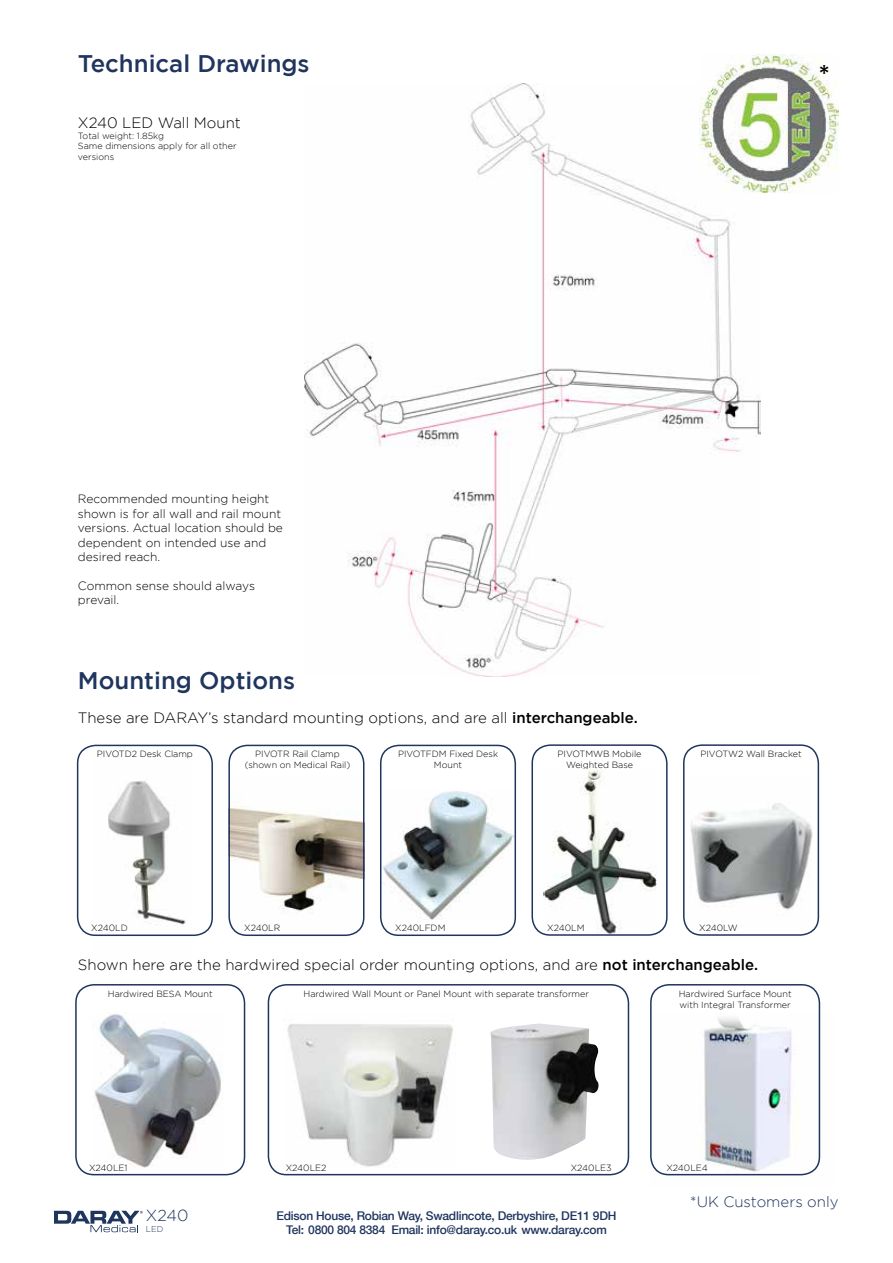
<style>
.page{position:relative;width:893px;height:1263px;background:#fff}
.page>*{position:absolute;margin:0;border:0;box-sizing:border-box;transform-origin:0 0}
.t1{font:500 27px "Gotham";color:#000}
.t2{font:500 24px "Gotham";color:#1f355e}
.t3{font:300 16.05px "Gotham";color:#1f355e}
.t4{font:300 15px "Gotham";color:#000}
.t5{font:300 15px "Gotham";color:#1f355e}
.t6{font:300 12px/14.4px "Gotham";color:#000}
.t7{font:500 12px/13.5px "Helvetica Neue";letter-spacing:-.02em;color:#1f355e;text-align:center}
.t8{font:300 9px/10.8px "Gotham";color:#000;text-align:center}
.t9{font:300 8.4px "Gotham";color:#1f355e}
.s1{font-weight:500}
</style>
<div class="page">
<svg style="left:54px;top:1211px;width:89px;height:21px"></svg>
<img style="left:304px;top:84px;width:456px;height:592px">
<img style="left:108px;top:781px;width:78px;height:144px">
<div style="left:77px;top:745px;width:136px;height:191px;border:2px solid #1f355e;border-radius:18px"></div>
<img style="left:383px;top:791px;width:130px;height:128px">
<div style="left:380px;top:745px;width:136px;height:191px;border:2px solid #1f355e;border-radius:18px"></div>
<img style="left:544px;top:770px;width:112px;height:166px">
<div style="left:531px;top:744px;width:137px;height:192px;border:2px solid #1f355e;border-radius:18px"></div>
<img style="left:683px;top:803px;width:129px;height:127px">
<div style="left:683px;top:744px;width:136px;height:192px;border:2px solid #1f355e;border-radius:18px"></div>
<img style="left:231px;top:806px;width:133px;height:128px">
<div style="left:228px;top:745px;width:136px;height:191px;border:2px solid #1f355e;border-radius:18px"></div>
<img style="left:700px;top:54px;width:139px;height:139px">
<img style="left:94px;top:1012px;width:128px;height:156px">
<img style="left:287px;top:1024px;width:166px;height:143px">
<img style="left:650px;top:1013px;width:171px;height:163px">
<img style="left:490px;top:1023px;width:109px;height:137px">
<div style="left:75px;top:984px;width:170px;height:191px;border:2px solid #1f355e;border-radius:18px"></div>
<div style="left:268px;top:984px;width:361px;height:191px;border:2px solid #1f355e;border-radius:18px"></div>
<div style="left:650px;top:984px;width:170px;height:191px;border:2px solid #1f355e;border-radius:18px"></div>
<h2 class="t2" style="left:78px;top:49px;width:233px">Technical Drawings</h2>
<h3 class="t4" style="left:78px;top:114px;width:164px">X240 LED Wall Mount</h3>
<p class="t8" style="left:78px;top:130px;width:160px;text-align:left">Total weight: 1.85kg<br>Same dimensions apply for all other versions</p>
<h1 class="t1" style="left:819px;top:59px;width:13px">*</h1>
<h3 class="t6" style="left:78px;top:492px;width:206px">Recommended mounting height shown is for all wall and rail mount versions. Actual location should be dependent on intended use and desired reach.</h3>
<h3 class="t6" style="left:78px;top:578px;width:179px">Common sense should always prevail.</h3>
<h2 class="t2" style="left:78px;top:667px;width:219px">Mounting Options</h2>
<h3 class="t4" style="left:78px;top:710px;width:561px">These are DARAY’s standard mounting options, and are all <span class="s1">interchangeable.</span></h3>
<p class="t8" style="left:97px;top:748px;width:97px">PIVOTD2 Desk Clamp</p>
<p class="t8" style="left:398px;top:748px;width:101px">PIVOTFDM Fixed Desk<br>Mount</p>
<p class="t8" style="left:557px;top:748px;width:86px">PIVOTMWB Mobile<br>Weighted Base</p>
<p class="t8" style="left:255px;top:748px;width:86px">PIVOTR Rail Clamp</p>
<p class="t8" style="left:700px;top:748px;width:103px">PIVOTW2 Wall Bracket</p>
<p class="t8" style="left:245px;top:759px;width:107px">(shown on Medical Rail)</p>
<p class="t8" style="left:91px;top:923px;width:38px">X240LD</p>
<p class="t8" style="left:244px;top:923px;width:37px">X240LR</p>
<p class="t8" style="left:395px;top:923px;width:52px">X240LFDM</p>
<p class="t8" style="left:547px;top:923px;width:39px">X240LM</p>
<p class="t8" style="left:699px;top:923px;width:40px">X240LW</p>
<h3 class="t4" style="left:78px;top:956px;width:682px">Shown here are the hardwired special order mounting options, and are <span class="s1">not interchangeable.</span></h3>
<p class="t8" style="left:108px;top:988px;width:106px">Hardwired BESA Mount</p>
<p class="t8" style="left:304px;top:988px;width:287px">Hardwired Wall Mount or Panel Mount with separate transformer</p>
<p class="t8" style="left:679px;top:988px;width:114px;text-align:left">Hardwired Surface Mount with Integral Transformer</p>
<p class="t8" style="left:89px;top:1162px;width:40px">X240LE1</p>
<p class="t8" style="left:286px;top:1162px;width:42px">X240LE2</p>
<p class="t8" style="left:571px;top:1162px;width:42px">X240LE3</p>
<p class="t8" style="left:666px;top:1162px;width:43px">X240LE4</p>
<h3 class="t3" style="left:146px;top:1206px;width:44px">X240</h3>
<p class="t9" style="left:146px;top:1225px;width:19px">LED</p>
<h3 class="t7" style="left:276px;top:1209px;width:342px">Edison House, Robian Way, Swadlincote, Derbyshire, DE11 9DH<br>Tel: 0800 804 8384 Email: info@daray.co.uk www.daray.com</h3>
<h3 class="t5" style="left:690px;top:1193px;width:150px">*UK Customers only</h3>
</div>
